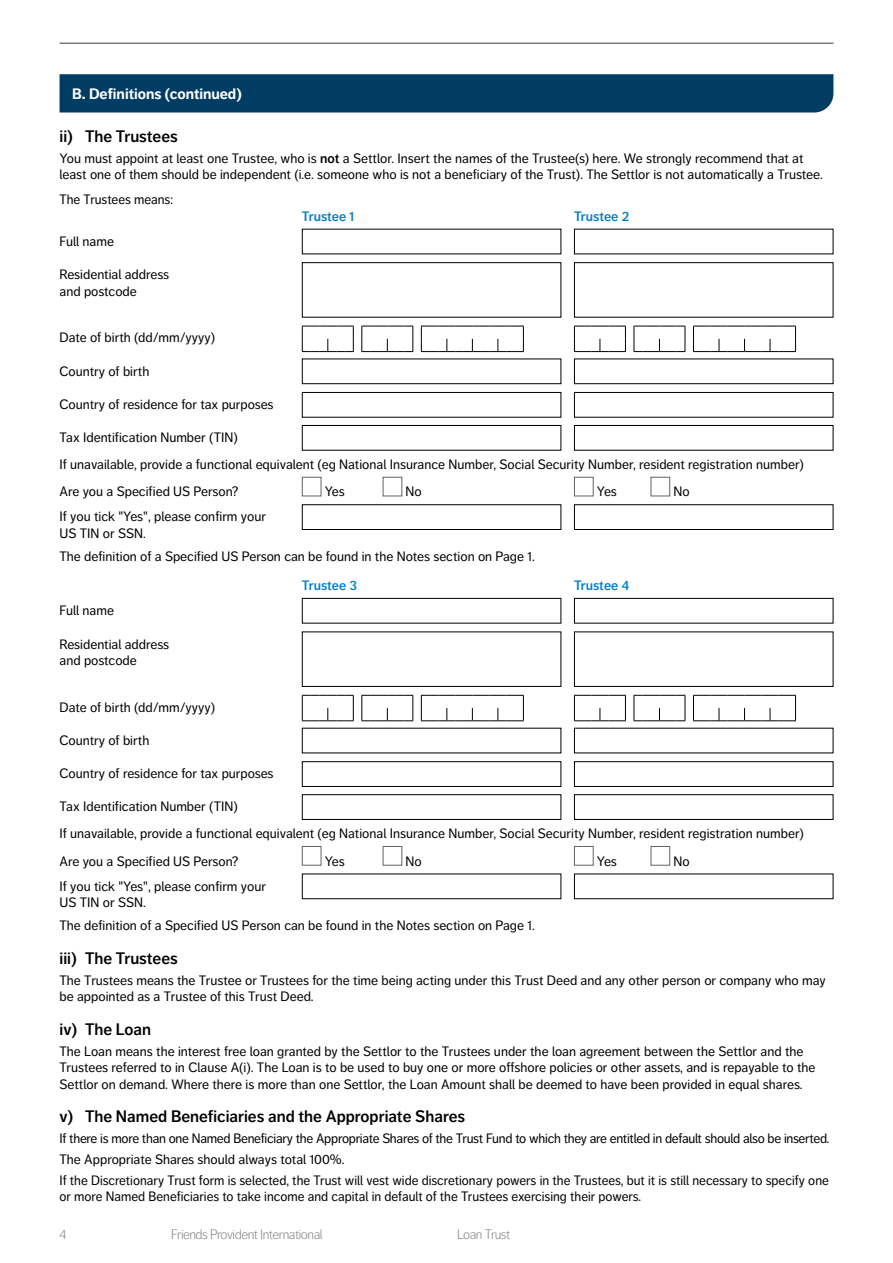
<style>
.page{position:relative;width:893px;height:1263px;background:#fff}
.page>*{position:absolute;margin:0;border:0;box-sizing:border-box;transform-origin:0 0}
.Text_heading_small_b{font:600 16.5px "Friends Life Dagny";color:#000}
.Body_text{font:700 15px "Friends Life Dagny";color:#fff}
.App_Form_Body_Text{font:13.5px/16.5px "Friends Life Dagny";color:#000}
.App_Form_Body_Text-2{font:13.5px "Friends Life Dagny";letter-spacing:-.02em;color:#000}
.t1{font:300 13.5px "Friends Life Dagny";letter-spacing:-.035em;color:#7c7b7b}
.App_Form_Box_Heading{font:600 13.5px "Friends Life Dagny";color:#007fc8}
.s1{font-weight:600}
</style>
<div class="page">
<hr style="left:60px;top:43px;width:773px;height:1px;background:#7c7b7b">
<div style="left:60px;top:74px;width:773px;height:38px;background:#003c64"></div>
<svg style="left:302px;top:326px;width:52px;height:26px"></svg>
<svg style="left:361px;top:326px;width:52px;height:26px"></svg>
<svg style="left:421px;top:326px;width:103px;height:26px"></svg>
<svg style="left:574px;top:326px;width:52px;height:26px"></svg>
<svg style="left:634px;top:326px;width:52px;height:26px"></svg>
<svg style="left:693px;top:326px;width:103px;height:26px"></svg>
<div style="left:302px;top:477px;width:19px;height:19px;background:#fff;border:1px solid #646363"></div>
<div style="left:383px;top:477px;width:19px;height:19px;background:#fff;border:1px solid #646363"></div>
<div style="left:574px;top:477px;width:20px;height:19px;background:#fff;border:1px solid #646363"></div>
<div style="left:651px;top:477px;width:19px;height:19px;background:#fff;border:1px solid #646363"></div>
<svg style="left:302px;top:695px;width:52px;height:26px"></svg>
<svg style="left:361px;top:695px;width:52px;height:26px"></svg>
<svg style="left:421px;top:695px;width:103px;height:26px"></svg>
<svg style="left:574px;top:695px;width:52px;height:26px"></svg>
<svg style="left:634px;top:695px;width:52px;height:26px"></svg>
<svg style="left:693px;top:695px;width:103px;height:26px"></svg>
<div style="left:302px;top:846px;width:19px;height:19px;background:#fff;border:1px solid #646363"></div>
<div style="left:383px;top:846px;width:19px;height:19px;background:#fff;border:1px solid #646363"></div>
<div style="left:574px;top:846px;width:20px;height:19px;background:#fff;border:1px solid #646363"></div>
<div style="left:651px;top:846px;width:19px;height:19px;background:#fff;border:1px solid #646363"></div>
<div style="left:302px;top:262px;width:259px;height:56px;border:1px solid #000"></div>
<div style="left:574px;top:262px;width:259px;height:56px;border:1px solid #000"></div>
<div style="left:302px;top:359px;width:259px;height:25px;border:1px solid #000"></div>
<div style="left:574px;top:359px;width:259px;height:25px;border:1px solid #000"></div>
<div style="left:302px;top:392px;width:259px;height:26px;border:1px solid #000"></div>
<div style="left:574px;top:392px;width:259px;height:26px;border:1px solid #000"></div>
<div style="left:302px;top:425px;width:259px;height:26px;border:1px solid #000"></div>
<div style="left:574px;top:425px;width:259px;height:26px;border:1px solid #000"></div>
<div style="left:302px;top:504px;width:259px;height:26px;border:1px solid #000"></div>
<div style="left:574px;top:504px;width:259px;height:26px;border:1px solid #000"></div>
<div style="left:302px;top:598px;width:259px;height:25px;border:1px solid #000"></div>
<div style="left:574px;top:598px;width:259px;height:25px;border:1px solid #000"></div>
<div style="left:302px;top:631px;width:259px;height:56px;border:1px solid #000"></div>
<div style="left:574px;top:631px;width:259px;height:56px;border:1px solid #000"></div>
<div style="left:302px;top:761px;width:259px;height:26px;border:1px solid #000"></div>
<div style="left:574px;top:761px;width:259px;height:26px;border:1px solid #000"></div>
<div style="left:302px;top:794px;width:259px;height:26px;border:1px solid #000"></div>
<div style="left:574px;top:794px;width:259px;height:26px;border:1px solid #000"></div>
<p class="Body_text" style="left:72px;top:85px;width:171px">B. Definitions (continued)</p>
<p class="Text_heading_small_b" style="left:60px;top:127px;width:120px">ii) The Trustees</p>
<p class="App_Form_Body_Text" style="left:60px;top:150px;width:765px">You must appoint at least one Trustee, who is <span class="s1">not</span> a Settlor. Insert the names of the Trustee(s) here. We strongly recommend that at least one of them should be independent (i.e. someone who is not a beneficiary of the Trust). The Settlor is not automatically a Trustee.</p>
<p class="App_Form_Body_Text" style="left:60px;top:191px;width:115px">The Trustees means:</p>
<p class="App_Form_Box_Heading" style="left:302px;top:208px;width:54px">Trustee 1</p>
<p class="App_Form_Box_Heading" style="left:574px;top:208px;width:57px">Trustee 2</p>
<p class="App_Form_Body_Text" style="left:60px;top:233px;width:56px">Full name</p>
<p class="App_Form_Body_Text" style="left:60px;top:266px;width:111px">Residential address</p>
<p class="App_Form_Body_Text" style="left:60px;top:283px;width:79px">and postcode</p>
<p class="App_Form_Body_Text" style="left:60px;top:329px;width:157px">Date of birth (dd/mm/yyyy)</p>
<p class="App_Form_Body_Text" style="left:60px;top:363px;width:91px">Country of birth</p>
<p class="App_Form_Body_Text" style="left:60px;top:396px;width:216px">Country of residence for tax purposes</p>
<p class="App_Form_Body_Text" style="left:60px;top:429px;width:180px">Tax Identification Number (TIN)</p>
<p class="App_Form_Body_Text" style="left:60px;top:456px;width:746px">If unavailable, provide a functional equivalent (eg National Insurance Number, Social Security Number, resident registration number)</p>
<p class="App_Form_Body_Text" style="left:60px;top:483px;width:180px">Are you a Specified US Person?</p>
<p class="App_Form_Body_Text" style="left:325px;top:483px;width:22px">Yes</p>
<p class="App_Form_Body_Text" style="left:406px;top:483px;width:18px">No</p>
<p class="App_Form_Body_Text" style="left:597px;top:483px;width:22px">Yes</p>
<p class="App_Form_Body_Text" style="left:673px;top:483px;width:18px">No</p>
<p class="App_Form_Body_Text" style="left:60px;top:508px;width:208px">If you tick "Yes", please confirm your</p>
<p class="App_Form_Body_Text" style="left:60px;top:525px;width:88px">US TIN or SSN.</p>
<p class="App_Form_Body_Text" style="left:60px;top:548px;width:477px">The definition of a Specified US Person can be found in the Notes section on Page 1.</p>
<p class="App_Form_Box_Heading" style="left:302px;top:577px;width:57px">Trustee 3</p>
<p class="App_Form_Box_Heading" style="left:574px;top:577px;width:57px">Trustee 4</p>
<p class="App_Form_Body_Text" style="left:60px;top:602px;width:56px">Full name</p>
<p class="App_Form_Body_Text" style="left:60px;top:636px;width:111px">Residential address</p>
<p class="App_Form_Body_Text" style="left:60px;top:652px;width:79px">and postcode</p>
<p class="App_Form_Body_Text" style="left:60px;top:699px;width:157px">Date of birth (dd/mm/yyyy)</p>
<p class="App_Form_Body_Text" style="left:60px;top:732px;width:91px">Country of birth</p>
<p class="App_Form_Body_Text" style="left:60px;top:765px;width:216px">Country of residence for tax purposes</p>
<p class="App_Form_Body_Text" style="left:60px;top:798px;width:180px">Tax Identification Number (TIN)</p>
<p class="App_Form_Body_Text" style="left:60px;top:825px;width:746px">If unavailable, provide a functional equivalent (eg National Insurance Number, Social Security Number, resident registration number)</p>
<p class="App_Form_Body_Text" style="left:60px;top:853px;width:180px">Are you a Specified US Person?</p>
<p class="App_Form_Body_Text" style="left:325px;top:853px;width:22px">Yes</p>
<p class="App_Form_Body_Text" style="left:406px;top:853px;width:18px">No</p>
<p class="App_Form_Body_Text" style="left:597px;top:853px;width:22px">Yes</p>
<p class="App_Form_Body_Text" style="left:673px;top:853px;width:18px">No</p>
<p class="App_Form_Body_Text" style="left:60px;top:878px;width:208px">If you tick "Yes", please confirm your</p>
<p class="App_Form_Body_Text" style="left:60px;top:894px;width:88px">US TIN or SSN.</p>
<p class="App_Form_Body_Text" style="left:60px;top:917px;width:477px">The definition of a Specified US Person can be found in the Notes section on Page 1.</p>
<p class="Text_heading_small_b" style="left:60px;top:948px;width:120px">iii) The Trustees</p>
<p class="App_Form_Body_Text" style="left:60px;top:971px;width:768px">The Trustees means the Trustee or Trustees for the time being acting under this Trust Deed and any other person or company who may be appointed as a Trustee of this Trust Deed.</p>
<p class="Text_heading_small_b" style="left:60px;top:1019px;width:93px">iv) The Loan</p>
<p class="App_Form_Body_Text" style="left:60px;top:1043px;width:757px">The Loan means the interest free loan granted by the Settlor to the Trustees under the loan agreement between the Settlor and the<br>Trustees referred to in Clause A(i). The Loan is to be used to buy one or more offshore policies or other assets, and is repayable to the<br>Settlor on demand. Where there is more than one Settlor, the Loan Amount shall be deemed to have been provided in equal shares.</p>
<p class="Text_heading_small_b" style="left:60px;top:1107px;width:407px">v) The Named Beneficiaries and the Appropriate Shares</p>
<p class="App_Form_Body_Text-2" style="left:60px;top:1131px;width:772px">If there is more than one Named Beneficiary the Appropriate Shares of the Trust Fund to which they are entitled in default should also be inserted.</p>
<p class="App_Form_Body_Text" style="left:60px;top:1151px;width:287px">The Appropriate Shares should always total 100%.</p>
<p class="App_Form_Body_Text" style="left:60px;top:1172px;width:771px">If the Discretionary Trust form is selected, the Trust will vest wide discretionary powers in the Trustees, but it is still necessary to specify one or more Named Beneficiaries to take income and capital in default of the Trustees exercising their powers.</p>
<p class="t1" style="left:60px;top:1226px;width:8px">4</p>
<p class="t1" style="left:171px;top:1226px;width:153px">Friends Provident International</p>
<p class="t1" style="left:457px;top:1226px;width:55px">Loan Trust</p>
</div>
